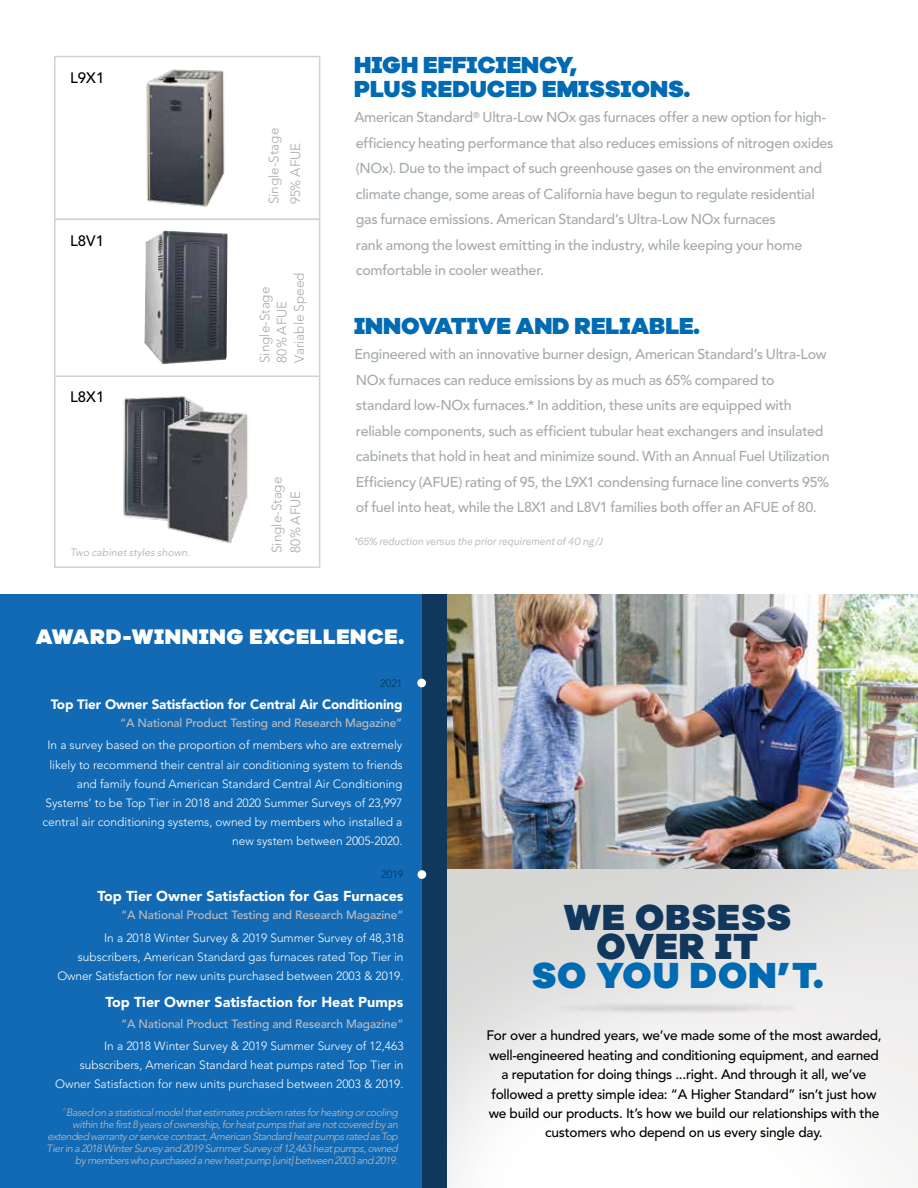
<style>
.page{position:relative;width:918px;height:1188px;background:#fff}
.page>*{position:absolute;margin:0;border:0;box-sizing:border-box;transform-origin:0 0}
.t1{font:900 37.5px/29.4px "Galano Grotesque Alt";letter-spacing:.03em;color:#11375c;text-align:center}
.t2{font:900 37.5px "Galano Grotesque Alt";letter-spacing:.03em;color:#006ab3}
.t3{font:900 24px/24px "Galano Grotesque Alt";color:#006ab3}
.t4{font:900 21.75px "Galano Grotesque Alt";letter-spacing:.03em;color:#fff}
.t5{font:500 15px "Avenir LT Std";color:#000101}
.t6{font:500 14.25px/25.5px "Avenir LT Std";letter-spacing:-.015em;color:#a4aaad}
.t7{font:900 14.25px "Avenir LT Std";color:#fefefe}
.t8{font:500 13.65px/19.5px "Avenir LT Std";letter-spacing:-.02em;color:#000;text-align:center}
.t9{font:300 13.5px/17.1px "Avenir LT Std";color:#a4aaad}
.t10{font:900 13.5px "Avenir LT Std";letter-spacing:-.01em;color:#fefefe}
.t11{font:300 12px/19px "Avenir LT Std";color:#fff;text-align:right}
.t12{font:500 12px "Avenir LT Std";letter-spacing:-.01em;color:#c0bdbd}
.t13{font:300 10.8px "Avenir LT Std";color:#02365a}
.t14{font:italic 300 10.5px/12px "Avenir LT Std";letter-spacing:-.04em;color:#c0bdbd;text-align:right}
.t15{font:italic 10.5px "GT America";letter-spacing:-.015em;color:#c0bdbd}
.t16{font:italic 300 10.5px "Avenir LT Std";letter-spacing:.01em;color:#a4aaad}
</style>
<div class="page">
<img style="left:447px;top:868px;width:471px;height:320px">
<div style="left:0;top:594px;width:422px;height:594px;background:#126ab4"></div>
<img style="left:447px;top:594px;width:471px;height:274px">
<div style="left:423px;top:594px;width:24px;height:594px;background:#11375c"></div>
<div style="left:417px;top:679px;width:9px;height:8px;background:#fff;border-radius:50%"></div>
<div style="left:418px;top:870px;width:8px;height:9px;background:#fff;border-radius:50%"></div>
<img style="left:519px;top:970px;width:315px;height:77px">
<div style="left:54px;top:56px;width:266px;height:164px;background:#fff;border:2px solid #d1d3d5"></div>
<div style="left:54px;top:219px;width:266px;height:159px;background:#fff;border:2px solid #d1d3d5"></div>
<div style="left:54px;top:375px;width:266px;height:193px;background:#fff;border:2px solid #d1d3d5"></div>
<img style="left:123px;top:396px;width:81px;height:124px">
<img style="left:160px;top:409px;width:88px;height:135px">
<img style="left:146px;top:69px;width:79px;height:138px">
<img style="left:144px;top:231px;width:83px;height:133px">
<p class="t5" style="left:70px;top:70px;width:36px">L9X1</p>
<p class="t5" style="left:70px;top:232px;width:35px">L8V1</p>
<p class="t5" style="left:70px;top:388px;width:36px">L8X1</p>
<p class="t16" style="left:70px;top:546px;width:121px">Two cabinet styles shown.</p>
<p class="t9" style="left:263px;top:204px;width:78px;line-height:21.6px;rotate:-90deg">Single-Stage<br>95% AFUE</p>
<p class="t9" style="left:256px;top:363px;width:92px;rotate:-90deg">Single-Stage<br>80% AFUE<br>Variable Speed</p>
<p class="t9" style="left:268px;top:553px;width:78px;line-height:18.6px;rotate:-90deg">Single-Stage<br>80% AFUE</p>
<h2 class="t3" style="left:354px;top:52px;width:337px">HIGH EFFICIENCY,<br>PLUS REDUCED EMISSIONS.</h2>
<p class="t6" style="left:354px;top:105px;width:481px">American Standard<sup>®</sup> Ultra-Low NOx gas furnaces offer a new option for high&shy;efficiency heating performance that also reduces emissions of nitrogen oxides (NOx). Due to the impact of such greenhouse gases on the environment and climate change, some areas of California have begun to regulate residential gas furnace emissions. American Standard’s Ultra-Low NOx furnaces<br>rank among the lowest emitting in the industry, while keeping your home comfortable in cooler weather.</p>
<h2 class="t3" style="left:354px;top:313px;width:347px">INNOVATIVE AND RELIABLE.</h2>
<p class="t6" style="left:354px;top:342px;width:477px">Engineered with an innovative burner design, American Standard’s Ultra-Low NOx furnaces can reduce emissions by as much as 65% compared to standard low-NOx furnaces.* In addition, these units are equipped with reliable components, such as efficient tubular heat exchangers and insulated cabinets that hold in heat and minimize sound. With an Annual Fuel Utilization Efficiency (AFUE) rating of 95, the L9X1 condensing furnace line converts 95% of fuel into heat, while the L8X1 and L8V1 families both offer an AFUE of 80.</p>
<p class="t15" style="left:354px;top:535px;width:250px">*65% reduction versus the prior requirement of 40 ng/J</p>
<h3 class="t4" style="left:36px;top:623px;width:370px">AWARD-WINNING EXCELLENCE.</h3>
<p class="t13" style="left:380px;top:677px;width:24px">2021</p>
<p class="t10" style="left:51px;top:696px;width:353px">Top Tier Owner Satisfaction for Central Air Conditioning</p>
<p class="t12" style="left:120px;top:716px;width:284px">“A National Product Testing and Research Magazine”</p>
<p class="t11" style="left:43px;top:736px;width:361px">In a survey based on the proportion of members who are extremely likely to recommend their central air conditioning system to friends and family found American Standard Central Air Conditioning Systems’ to be Top Tier in 2018 and 2020 Summer Surveys of 23,997 central air conditioning systems, owned by members who installed a new system between 2005-2020.</p>
<p class="t13" style="left:381px;top:868px;width:24px">2019</p>
<p class="t7" style="left:97px;top:887px;width:308px">Top Tier Owner Satisfaction for Gas Furnaces</p>
<p class="t12" style="left:121px;top:908px;width:284px">“A National Product Testing and Research Magazine”</p>
<p class="t11" style="left:57px;top:928px;width:348px">In a 2018 Winter Survey &amp; 2019 Summer Survey of 48,318 subscribers, American Standard gas furnaces rated Top Tier in<br>Owner Satisfaction for new units purchased between 2003 &amp; 2019.</p>
<p class="t7" style="left:105px;top:993px;width:300px">Top Tier Owner Satisfaction for Heat Pumps</p>
<p class="t12" style="left:121px;top:1016px;width:284px">“A National Product Testing and Research Magazine”</p>
<p class="t11" style="left:55px;top:1037px;width:350px">In a 2018 Winter Survey &amp; 2019 Summer Survey of 12,463 subscribers, American Standard heat pumps rated Top Tier in<br>Owner Satisfaction for new units purchased between 2003 &amp; 2019.</p>
<p class="t14" style="left:47px;top:1106px;width:353px"><sup>^</sup>Based on a statistical model that estimates problem rates for heating or cooling within the first 8 years of ownership, for heat pumps that are not covered by an extended warranty or service contract, American Standard heat pumps rated as Top Tier in a 2018 Winter Survey and 2019 Summer Survey of 12,463 heat pumps, owned by members who purchased a new heat pump [unit] between 2003 and 2019.</p>
<h1 class="t1" style="left:564px;top:901px;width:229px">WE OBSESS<br>OVER IT</h1>
<h1 class="t2" style="left:532px;top:951px;width:293px">SO YOU DON’T.</h1>
<p class="t8" style="left:486px;top:1026px;width:397px">For over a hundred years, we’ve made some of the most awarded, well-engineered heating and conditioning equipment, and earned a reputation for doing things ...right. And through it all, we’ve followed a pretty simple idea: “A Higher Standard” isn’t just how we build our products. It’s how we build our relationships with the customers who depend on us every single day.</p>
</div>
